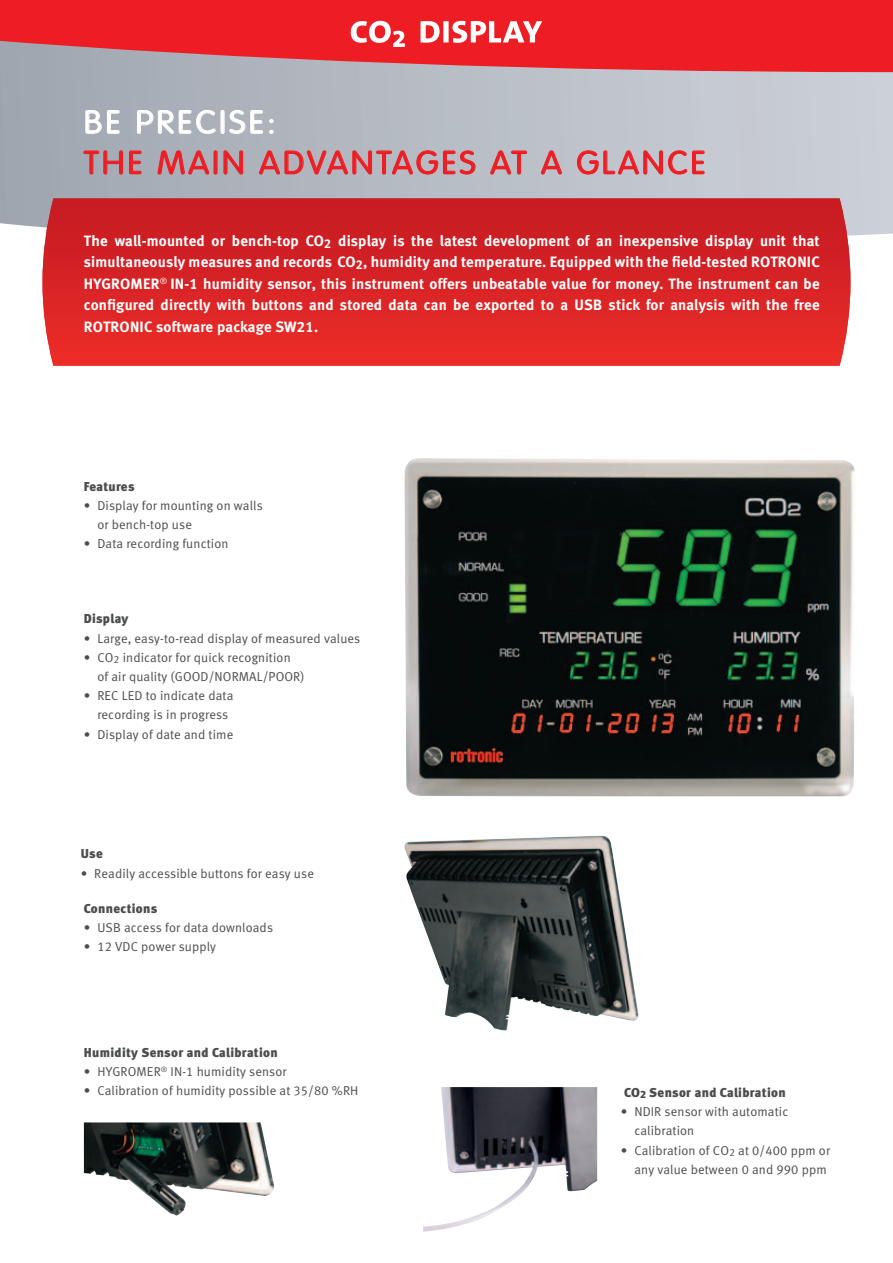
<style>
.page{position:relative;width:893px;height:1263px;background:#fff}
.page>*{position:absolute;margin:0;border:0;box-sizing:border-box;transform-origin:0 0}
.t1{font:300 32.1px "VAG Rounded LT";letter-spacing:.09em;color:#ee1d23;scale:1.05 1}
.t2{font:300 31.95px "VAG Rounded LT";letter-spacing:.09em;color:#fff;scale:1.08 1}
.t3{font:15px/21.6px "Meta Bold LF";letter-spacing:.015em;color:#fff;text-align:justify}
.t4{font:12.9px/19.2px "Meta Normal LF";letter-spacing:.01em;color:#4b4c4d}
.t5{font:12.9px "Meta Black LF";letter-spacing:.025em;color:#4b4c4d}
</style>
<div class="page">
<svg style="left:0;top:72px;width:893px;height:164px;background:#b8bdc5"></svg>
<svg style="left:0;top:0;width:893px;height:72px;background:#e43239"></svg>
<img style="left:405px;top:458px;width:450px;height:338px">
<img style="left:84px;top:1122px;width:190px;height:93px">
<img style="left:404px;top:835px;width:234px;height:195px">
<img style="left:423px;top:1087px;width:174px;height:145px">
<svg style="left:351px;top:21px;width:191px;height:26px"></svg>
<svg style="left:43px;top:198px;width:807px;height:168px;background:#d82526"></svg>
<svg style="left:85px;top:110px;width:35px;height:24px"></svg>
<svg style="left:137px;top:110px;width:79px;height:24px;background:#bbc0c7"></svg>
<div style="left:221px;top:110px;width:3px;height:24px;border:1px solid #fff;border-radius:2px"></div>
<svg style="left:229px;top:110px;width:34px;height:24px"></svg>
<svg style="left:269px;top:130px;width:4px;height:4px"></svg>
<svg style="left:269px;top:119px;width:4px;height:4px"></svg>
<svg style="left:83px;top:150px;width:40px;height:25px"></svg>
<svg style="left:129px;top:150px;width:13px;height:25px"></svg>
<svg style="left:157px;top:144px;width:52px;height:31px;background:#b5959d"></svg>
<div style="left:214px;top:150px;width:3px;height:24px;border:1px solid #ee1d23"></div>
<svg style="left:223px;top:150px;width:20px;height:25px"></svg>
<svg style="left:259px;top:150px;width:217px;height:25px;background:#bf99a1"></svg>
<svg style="left:490px;top:150px;width:37px;height:25px"></svg>
<svg style="left:541px;top:150px;width:21px;height:25px"></svg>
<svg style="left:577px;top:150px;width:128px;height:25px;background:#c9a4ac"></svg>
<h2 class="t2" style="left:84px;top:104px;width:179px">BE PRECISE:</h2>
<h1 class="t1" style="left:84px;top:144px;width:594px">THE MAIN ADVANTAGES AT A GLANCE</h1>
<p class="t3" style="left:84px;top:229px;width:737px">The wall-mounted or bench-top CO<sub>2</sub> display is the latest development of an inexpensive display unit that simultaneously measures and records CO<sub>2</sub>, humidity and temperature. Equipped with the field-tested ROTRONIC HYGROMER<sup>®</sup> IN-1 humidity sensor, this instrument offers unbeatable value for money. The instrument can be configured directly with buttons and stored data can be exported to a USB stick for analysis with the free ROTRONIC software package SW21.</p>
<p class="t5" style="left:84px;top:478px;width:52px">Features</p>
<p class="t4" style="left:97px;top:496px;width:167px;text-indent:-14px">• Display for mounting on walls or bench-top use</p>
<p class="t4" style="left:84px;top:534px;width:146px">• Data recording function</p>
<p class="t5" style="left:84px;top:611px;width:46px">Display</p>
<p class="t4" style="left:84px;top:628px;width:278px">• Large, easy-to-read display of measured values</p>
<p class="t4" style="left:97px;top:648px;width:209px;text-indent:-13px">• CO<sub>2</sub> indicator for quick recognition of air quality (GOOD/NORMAL/POOR)</p>
<p class="t4" style="left:97px;top:686px;width:137px;text-indent:-14px">• REC LED to indicate data recording is in progress</p>
<p class="t4" style="left:84px;top:724px;width:151px">• Display of date and time</p>
<p class="t5" style="left:81px;top:846px;width:24px">Use</p>
<p class="t4" style="left:81px;top:863px;width:235px">• Readily accessible buttons for easy use</p>
<p class="t5" style="left:84px;top:901px;width:75px">Connections</p>
<p class="t4" style="left:84px;top:918px;width:191px">• USB access for data downloads</p>
<p class="t4" style="left:84px;top:937px;width:134px">• 12 VDC power supply</p>
<p class="t5" style="left:84px;top:1045px;width:195px">Humidity Sensor and Calibration</p>
<p class="t4" style="left:84px;top:1062px;width:204px">• HYGROMER<sup>®</sup> IN-1 humidity sensor</p>
<p class="t4" style="left:84px;top:1081px;width:276px">• Calibration of humidity possible at 35/80 %RH</p>
<p class="t5" style="left:624px;top:1085px;width:163px">CO<sub>2</sub> Sensor and Calibration</p>
<p class="t4" style="left:634px;top:1102px;width:155px;text-indent:-14px">• NDIR sensor with automatic calibration</p>
<p class="t4" style="left:621px;top:1140px;width:211px;text-align:right">• Calibration of CO<sub>2</sub> at 0/400 ppm or any value between 0 and 990 ppm</p>
</div>
